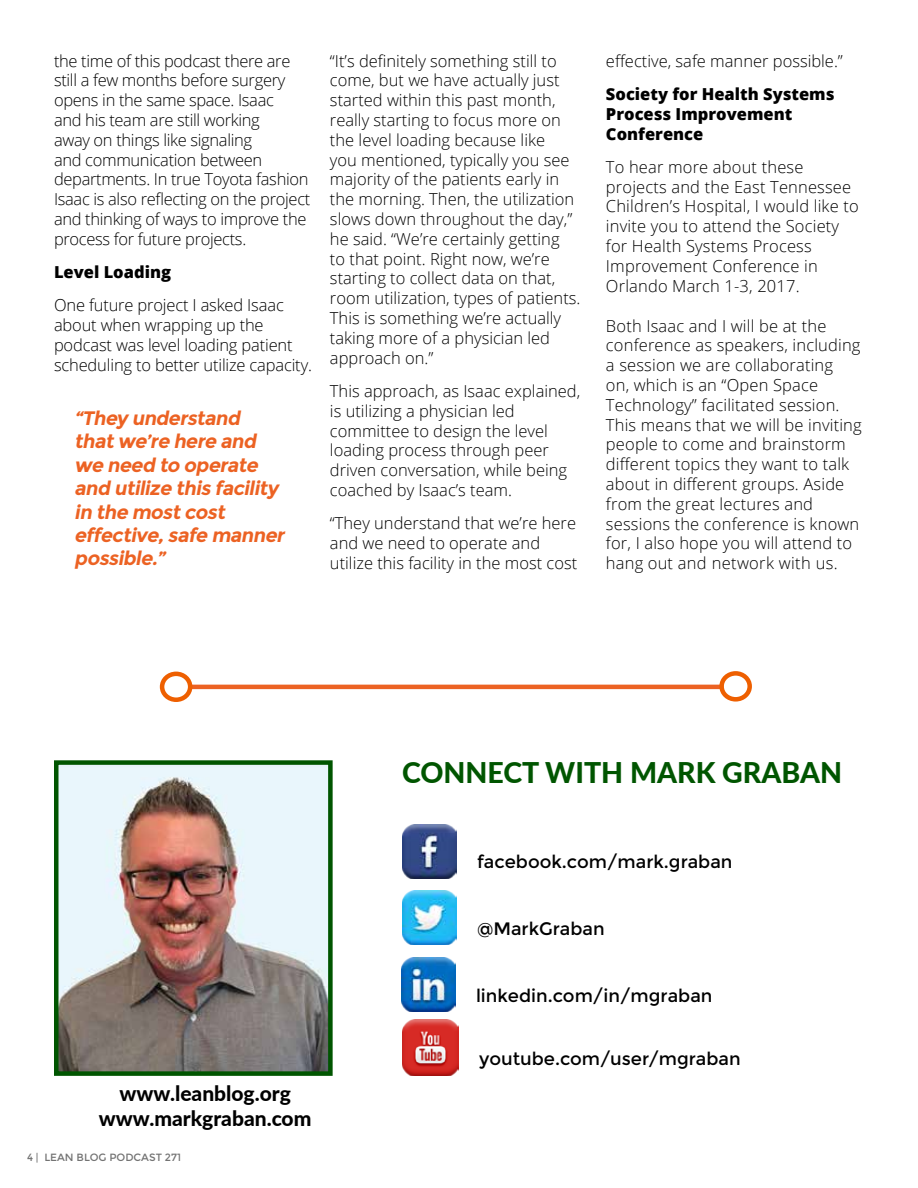
<style>
.page{position:relative;width:918px;height:1188px;background:#fff}
.page>*{position:absolute;margin:0;border:0;box-sizing:border-box;transform-origin:0 0}
.t1{font:800 28.5px "Lato";color:#050}
.t2{font:800 21px/25.2px "Lato";color:#000;text-align:center}
.t3{font:italic 700 19.5px/23.4px "Montserrat";letter-spacing:-.03em;color:#ec6223}
.t4{font:18px "Montserrat";color:#000}
.t5{font:300 16.5px/19.8px "Open Sans";color:#000}
.t6{font:300 16.5px/19.8px "Open Sans";letter-spacing:-.02em;color:#000}
.t7{font:800 16.5px/19.8px "Open Sans";color:#000}
.t8{font:10.5px "Montserrat";color:#000}
</style>
<div class="page">
<img style="left:59px;top:765px;width:269px;height:306px">
<div style="left:54px;top:760px;width:279px;height:316px;border:4px solid #050"></div>
<img style="left:403px;top:825px;width:54px;height:54px">
<img style="left:402px;top:957px;width:54px;height:54px">
<img style="left:403px;top:890px;width:54px;height:54px">
<img style="left:403px;top:1020px;width:56px;height:56px">
<hr style="left:190px;top:685px;width:534px;height:4px;background:#ec6223">
<div style="left:160px;top:672px;width:32px;height:30px;border:4px solid #ee5f00;border-radius:50%"></div>
<div style="left:719px;top:671px;width:33px;height:31px;border:4px solid #ee5f00;border-radius:50%"></div>
<p class="t6" style="left:54px;top:50px;width:258px">the time of this podcast there are still a few months before surgery opens in the same space. Isaac<br>and his team are still working<br>away on things like signaling<br>and communication between departments. In true Toyota fashion<br>Isaac is also reflecting on the project and thinking of ways to improve the process for future projects.</p>
<p class="t7" style="left:54px;top:261px;width:119px">Level Loading</p>
<p class="t5" style="left:54px;top:295px;width:260px">One future project I asked Isaac about when wrapping up the podcast was level loading patient scheduling to better utilize capacity.</p>
<p class="t3" style="left:74px;top:406px;width:216px">“They understand thatwe’re here and we need to operate and utilize this facility in the mostcost effective,safe manner possible.”</p>
<p class="t5" style="left:330px;top:50px;width:252px">“It’s definitely something still to come, but we have actually just started within this past month, really starting to focus more on the level loading because like<br>you mentioned, typically you see majority of the patients early in the morning. Then, the utilization slows down throughout the day,” he said. “We’re certainly getting<br>to that point. Right now, we’re starting to collect data on that, room utilization, types of patients.<br>This is something we’re actually taking more of a physician led approach on.”</p>
<p class="t5" style="left:330px;top:381px;width:252px">This approach, as Isaac explained, is utilizing a physician led committee to design the level loading process through peer driven conversation, while being coached by Isaac’s team.</p>
<p class="t5" style="left:330px;top:513px;width:249px">“They understand that we’re here and we need to operate and utilize this facility in the most cost</p>
<p class="t5" style="left:606px;top:50px;width:238px">effective, safe manner possible.”</p>
<p class="t7" style="left:606px;top:83px;width:230px">Society for Health Systems<br>Process Improvement<br>Conference</p>
<p class="t5" style="left:606px;top:156px;width:254px">To hear more about these projects and the East Tennessee<br>Children’s Hospital, I would like to invite you to attend the Society for Health Systems Process<br>Improvement Conference in<br>Orlando March 1-3, 2017.</p>
<p class="t5" style="left:606px;top:315px;width:257px">Both Isaac and I will be at the conference as speakers, including a session we are collaborating<br>on, which is an “Open Space<br>Technology” facilitated session.<br>This means that we will be inviting people to come and brainstorm different topics they want to talk about in different groups. Aside from the great lectures and sessions the conference is known for, I also hope you will attend to hang out and network with us.</p>
<p class="t2" style="left:99px;top:1080px;width:214px">www.leanblog.org www.markgraban.com</p>
<p class="t8" style="left:27px;top:1151px;width:156px">4 | LEAN BLOG PODCAST 271</p>
<h1 class="t1" style="left:402px;top:752px;width:442px">CONNECT WITH MARK GRABAN</h1>
<p class="t4" style="left:477px;top:851px;width:257px">facebook.com/mark.graban</p>
<p class="t4" style="left:477px;top:918px;width:129px">@MarkGraban</p>
<p class="t4" style="left:476px;top:985px;width:238px">linkedin.com/in/mgraban</p>
<p class="t4" style="left:479px;top:1048px;width:263px">youtube.com/user/mgraban</p>
</div>
